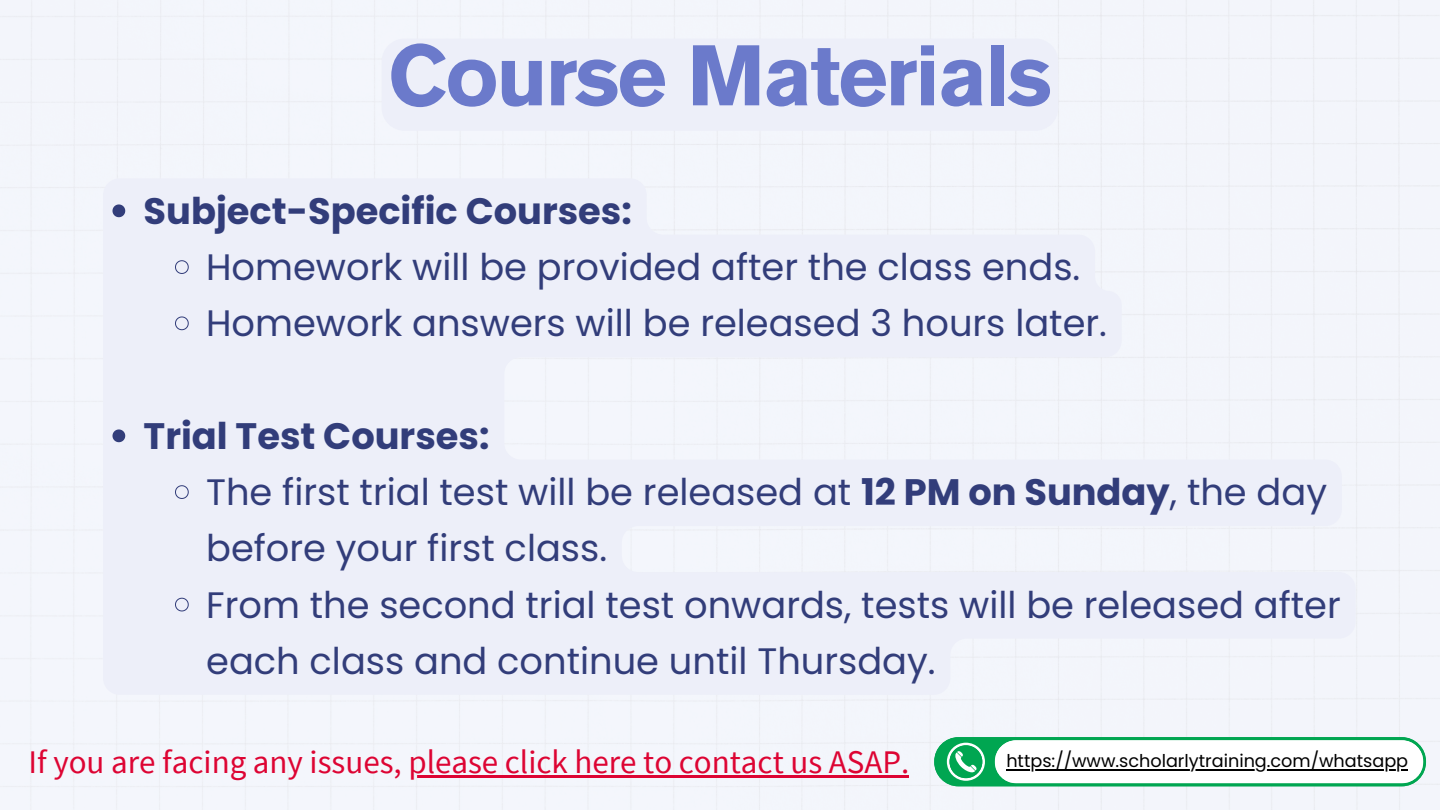
<style>
.page{position:relative;width:1440px;height:810px;background:#fff}
.page>*{position:absolute;margin:0;border:0;box-sizing:border-box;transform-origin:0 0}
.t1{font:700 85px "Akzidenz Grotesk Pro";letter-spacing:-.025em;color:#6b7acb}
.t2{font:36.8px/56.2px "Poppins";color:#323d7a}
.t3{font:700 36.8px "Poppins";color:#323d7a}
.t4{font:33px "Source Sans Pro";color:#dd0433}
.t5{font:17.6px "Poppins";color:#000}
.s1{font-weight:700}
</style>
<div class="page">
<svg style="left:934px;top:737px;width:492px;height:49px"></svg>
<hr style="left:1006px;top:769px;width:402px;height:2px;background:#000">
<hr style="left:408px;top:775px;width:501px;height:3px;background:#dd0433">
<div style="left:103px;top:178px;width:1253px;height:517px;background:#edeff9"></div>
<svg style="left:112px;top:204px;width:13px;height:13px"></svg>
<svg style="left:175px;top:260px;width:14px;height:14px"></svg>
<svg style="left:175px;top:316px;width:14px;height:15px"></svg>
<svg style="left:112px;top:429px;width:13px;height:13px"></svg>
<svg style="left:175px;top:485px;width:14px;height:14px"></svg>
<svg style="left:175px;top:597px;width:14px;height:15px"></svg>
<div style="left:382px;top:39px;width:676px;height:92px;background:#edeff9"></div>
<p class="t1" style="left:388px;top:42px;width:665px">Course Materials</p>
<p class="t3" style="left:144px;top:185px;width:490px">Subject-Specific Courses:</p>
<p class="t2" style="left:206px;top:239px;width:876px">Homework will be provided after the class ends.</p>
<p class="t2" style="left:206px;top:295px;width:902px">Homework answers will be released 3 hours later.</p>
<p class="t3" style="left:144px;top:410px;width:348px">Trial Test Courses:</p>
<p class="t2" style="left:206px;top:464px;width:1122px">The first trial test will be released at <span class="s1">12 PM on Sunday</span>, the day before your first class.</p>
<h3 class="t2" style="left:206px;top:577px;width:1136px">From the second trial test onwards, tests will be released after each class and continue until Thursday.</h3>
<h1 class="t4" style="left:28px;top:740px;width:882px">If you are facing any issues, please click here to contact us ASAP.</h1>
<p class="t5" style="left:1006px;top:749px;width:403px">https://www.scholarlytraining.com/whatsapp</p>
</div>
